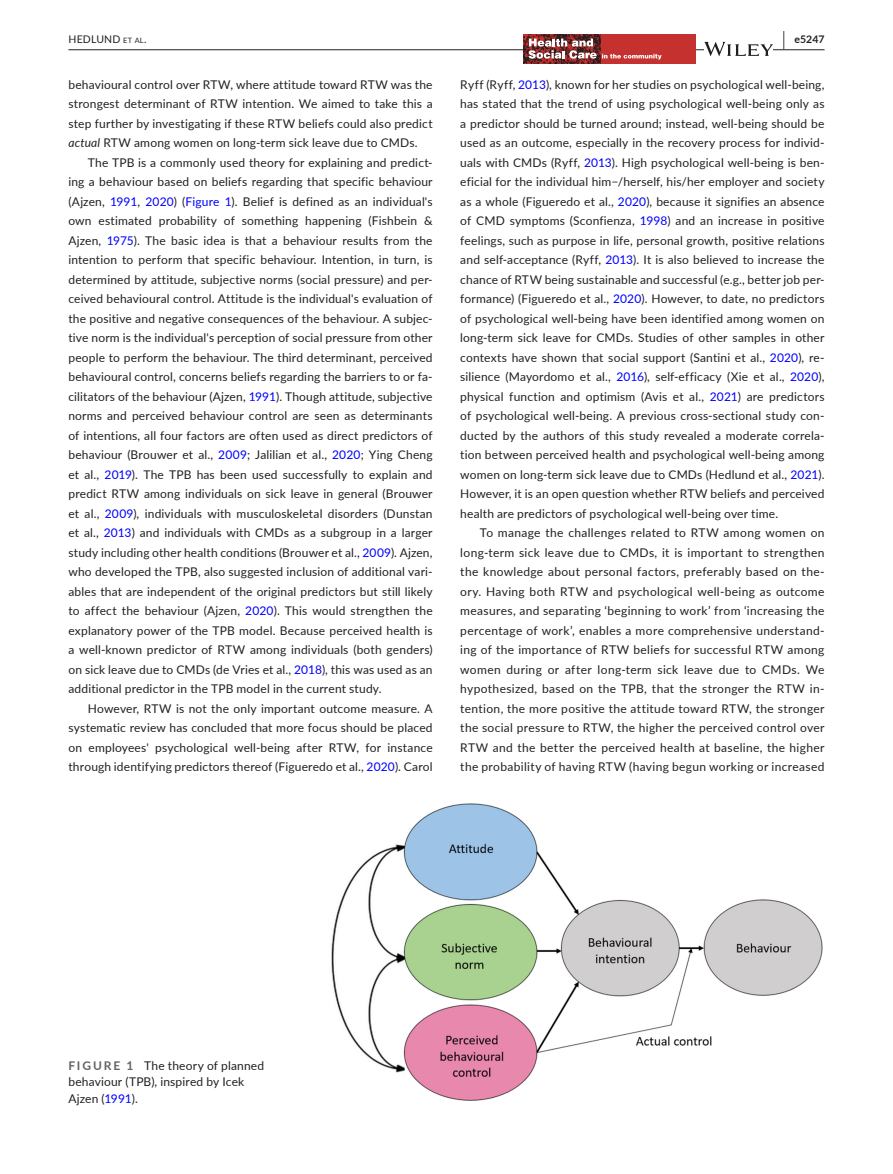
<style>
.page{position:relative;width:893px;height:1174px;background:#fff}
.page>*{position:absolute;margin:0;border:0;box-sizing:border-box;transform-origin:0 0}
.t1{font:12px/19.5px "Lato";letter-spacing:.015em;color:#231f20;text-align:justify}
.t2{font:10.5px "Lato";letter-spacing:.02em;color:#231f20}
.t3{font:700 10.5px "Lato";color:#231f20}
.s1{font-size:7.35px}
.s2{font-style:inherit}
.s3{font-size:19.5px}
.s4{font-style:italic}
.s5{color:#00f}
.s6{font-weight:700;color:#636366}
</style>
<div class="page">
<hr style="left:68px;top:49px;width:756px;height:1px;background:#231f20">
<img style="left:523px;top:34px;width:173px;height:30px">
<svg style="left:529px;top:39px;width:133px;height:21px;background:#b45e5c"></svg>
<svg style="left:704px;top:42px;width:69px;height:14px"></svg>
<img style="left:331px;top:803px;width:492px;height:298px">
<p class="t2" style="left:68px;top:31px;width:80px">HEDLUND <span class="s1">et al</span><span class="s2">.</span></p>
<p class="t3" style="left:783px;top:31px;width:43px"><span class="s3">|</span> e5247</p>
<p class="t1" style="left:68px;top:74px;width:366px">behavioural control over RTW, where attitude toward RTW was the strongest determinant of RTW intention. We aimed to take this a step further by investigating if these RTW beliefs could also predict <span class="s4">actual</span> RTW among women on long-term sick leave due to CMDs.</p>
<p class="t1" style="left:68px;top:152px;width:366px;text-indent:20px">The TPB is a commonly used theory for explaining and predict&shy;ing a behaviour based on beliefs regarding that specific behaviour (Ajzen, <span class="s5">1991</span>, <span class="s5">2020</span>) (<span class="s5">Figure 1</span>). Belief is defined as an individual's own estimated probability of something happening (Fishbein &amp; Ajzen, <span class="s5">1975</span>). The basic idea is that a behaviour results from the intention to perform that specific behaviour. Intention, in turn, is determined by attitude, subjective norms (social pressure) and per&shy;ceived behavioural control. Attitude is the individual's evaluation of the positive and negative consequences of the behaviour. A subjec&shy;tive norm is the individual's perception of social pressure from other people to perform the behaviour. The third determinant, perceived behavioural control, concerns beliefs regarding the barriers to or fa&shy;cilitators of the behaviour (Ajzen, <span class="s5">1991</span>). Though attitude, subjective norms and perceived behaviour control are seen as determinants of intentions, all four factors are often used as direct predictors of behaviour (Brouwer et al., <span class="s5">2009</span>; Jalilian et al., <span class="s5">2020</span>; Ying Cheng et al., <span class="s5">2019</span>). The TPB has been used successfully to explain and predict RTW among individuals on sick leave in general (Brouwer et al., <span class="s5">2009</span>), individuals with musculoskeletal disorders (Dunstan et al., <span class="s5">2013</span>) and individuals with CMDs as a subgroup in a larger study including other health conditions (Brouwer et al., <span class="s5">2009</span>). Ajzen, who developed the TPB, also suggested inclusion of additional vari&shy;ables that are independent of the original predictors but still likely to affect the behaviour (Ajzen, <span class="s5">2020</span>). This would strengthen the explanatory power of the TPB model. Because perceived health is a well-known predictor of RTW among individuals (both genders) on sick leave due to CMDs (de Vries et al., <span class="s5">2018</span>), this was used as an additional predictor in the TPB model in the current study.</p>
<p class="t1" style="left:68px;top:698px;width:366px;text-indent:20px">However, RTW is not the only important outcome measure. A systematic review has concluded that more focus should be placed on employees' psychological well-being after RTW, for instance through identifying predictors thereof (Figueredo et al., <span class="s5">2020</span>). Carol</p>
<p class="t1" style="left:460px;top:74px;width:366px">Ryff (Ryff, <span class="s5">2013</span>), known for her studies on psychological well-being, has stated that the trend of using psychological well-being only as a predictor should be turned around; instead, well-being should be used as an outcome, especially in the recovery process for individ&shy;uals with CMDs (Ryff, <span class="s5">2013</span>). High psychological well-being is ben&shy;eficial for the individual him−/herself, his/her employer and society as a whole (Figueredo et al., <span class="s5">2020</span>), because it signifies an absence of CMD symptoms (Sconfienza, <span class="s5">1998</span>) and an increase in positive feelings, such as purpose in life, personal growth, positive relations and self-acceptance (Ryff, <span class="s5">2013</span>). It is also believed to increase the chance of RTW being sustainable and successful (e.g., better job per&shy;formance) (Figueredo et al., <span class="s5">2020</span>). However, to date, no predictors of psychological well-being have been identified among women on long-term sick leave for CMDs. Studies of other samples in other contexts have shown that social support (Santini et al., <span class="s5">2020</span>), re&shy;silience (Mayordomo et al., <span class="s5">2016</span>), self-efficacy (Xie et al., <span class="s5">2020</span>), physical function and optimism (Avis et al., <span class="s5">2021</span>) are predictors of psychological well-being. A previous cross-sectional study con&shy;ducted by the authors of this study revealed a moderate correla&shy;tion between perceived health and psychological well-being among women on long-term sick leave due to CMDs (Hedlund et al., <span class="s5">2021</span>).<br>However, it is an open question whether RTW beliefs and perceived health are predictors of psychological well-being over time.</p>
<p class="t1" style="left:460px;top:522px;width:366px;text-indent:20px">To manage the challenges related to RTW among women on long-term sick leave due to CMDs, it is important to strengthen the knowledge about personal factors, preferably based on the&shy;ory. Having both RTW and psychological well-being as outcome measures, and separating ‘beginning to work’ from ‘increasing the percentage of work’, enables a more comprehensive understand&shy;ing of the importance of RTW beliefs for successful RTW among women during or after long-term sick leave due to CMDs. We hypothesized, based on the TPB, that the stronger the RTW in&shy;tention, the more positive the attitude toward RTW, the stronger the social pressure to RTW, the higher the perceived control over RTW and the better the perceived health at baseline, the higher the probability of having RTW (having begun working or increased</p>
<p class="t1" style="left:68px;top:1056px;width:197px;line-height:16.5px;text-align:left"><span class="s6">FIGURE 1</span> The theory of planned behaviour (TPB), inspired by Icek<br>Ajzen (<span class="s5">1991</span>).</p>
</div>
